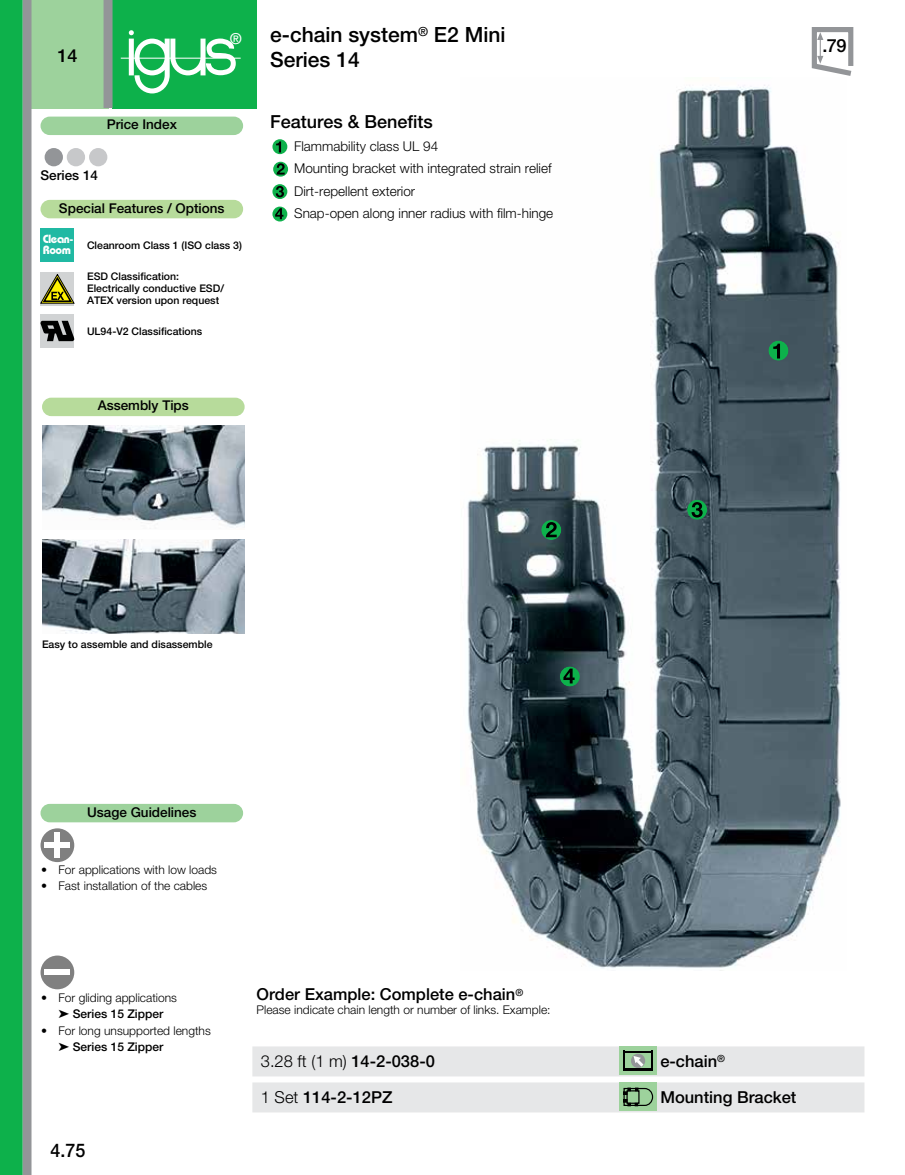
<style>
.page{position:relative;width:905px;height:1175px;background:#fff}
.page>*{position:absolute;margin:0;border:0;box-sizing:border-box;transform-origin:0 0}
.t1{font:500 21px/25.2px "Helvetica Neue LTW1 G";color:#000}
.t2{font:500 18.75px "Helvetica Neue LTW1 G";color:#000;scale:.95 1}
.t3{font:500 18.15px "Helvetica Neue";color:#000}
.t4{font:500 18px "Helvetica Neue LTW1 G";color:#000}
.t5{font:500 16.5px "Helvetica Neue LTW1 G";color:#000}
.t6{font:300 16.5px "Helvetica Neue LTW1 G";color:#000}
.t7{font:500 15.15px "Helvetica Neue";color:#fff}
.t8{font:300 13.5px/22.5px "Helvetica Neue LTW1 G";color:#000}
.t9{font:500 13.5px "Helvetica Neue LTW1 G";color:#000}
.t10{font:300 12px/16.5px "Helvetica Neue LTW1 G";color:#000;text-align:center}
.t11{font:700 11.85px/11.2px "Bauhaus";letter-spacing:-.04em;color:#fff}
.t12{font:500 10.5px/12px "Helvetica Neue LTW1 G";color:#000}
.s1{font-weight:500}
.s2{font-weight:300}
</style>
<div class="page">
<div style="left:252px;top:1046px;width:612px;height:30px;background:#e6e7e8"></div>
<div style="left:252px;top:1082px;width:612px;height:30px;background:#e6e7e8"></div>
<img style="left:467px;top:85px;width:374px;height:884px">
<div style="left:619px;top:1046px;width:38px;height:29px;background:#9dd29c"></div>
<hr style="left:622px;top:1050px;width:2px;height:21px;background:#000">
<hr style="left:624px;top:1068px;width:27px;height:3px;background:#000">
<hr style="left:624px;top:1050px;width:28px;height:2px;background:#000">
<svg style="left:630px;top:1050px;width:22px;height:21px"></svg>
<div style="left:619px;top:1082px;width:38px;height:29px;background:#9dd29c"></div>
<svg style="left:623px;top:1087px;width:30px;height:19px"></svg>
<div style="left:272px;top:139px;width:15px;height:15px;background:#0db14b;border-radius:50%"></div>
<svg style="left:276px;top:141px;width:5px;height:11px"></svg>
<svg style="left:273px;top:162px;width:15px;height:15px"></svg>
<svg style="left:276px;top:163px;width:9px;height:11px"></svg>
<svg style="left:272px;top:184px;width:15px;height:15px"></svg>
<svg style="left:276px;top:186px;width:8px;height:11px"></svg>
<svg style="left:272px;top:207px;width:15px;height:14px"></svg>
<svg style="left:275px;top:208px;width:8px;height:11px"></svg>
<img style="left:42px;top:425px;width:202px;height:103px">
<div style="left:27px;top:0;width:81px;height:108px;background:#9dd29c"></div>
<div style="left:112px;top:0;width:144px;height:108px;background:#0db14b"></div>
<svg style="left:121px;top:30px;width:120px;height:63px"></svg>
<div style="left:22px;top:0;width:10px;height:1174px;background:#939598"></div>
<div style="left:0;top:0;width:23px;height:1174px;background:#0db14b"></div>
<div style="left:103px;top:0;width:9px;height:108px;background:#939598"></div>
<div style="left:67px;top:148px;width:18px;height:18px;background:#c7c8ca;border-radius:50%"></div>
<div style="left:89px;top:148px;width:18px;height:18px;background:#c7c8ca;border-radius:50%"></div>
<div style="left:45px;top:148px;width:18px;height:18px;background:#939598;border-radius:50%"></div>
<div style="left:41px;top:117px;width:202px;height:18px;background:#9dd29c;border-radius:9px"></div>
<div style="left:41px;top:804px;width:202px;height:18px;background:#9dd29c;border-radius:9px"></div>
<svg style="left:40px;top:828px;width:34px;height:34px"></svg>
<div style="left:45px;top:842px;width:25px;height:6px;background:#fff"></div>
<div style="left:54px;top:832px;width:6px;height:25px;background:#fff"></div>
<div style="left:40px;top:955px;width:34px;height:34px;background:#808080;border-radius:50%"></div>
<div style="left:45px;top:969px;width:25px;height:6px;background:#fff"></div>
<img style="left:42px;top:539px;width:202px;height:94px">
<svg style="left:811px;top:27px;width:43px;height:49px"></svg>
<div style="left:41px;top:200px;width:202px;height:18px;background:#b7db9b;border-radius:9px"></div>
<div style="left:42px;top:398px;width:203px;height:18px;background:#b7db9b;border-radius:9px"></div>
<div style="left:40px;top:228px;width:34px;height:34px;background:#20b9a3"></div>
<svg style="left:40px;top:272px;width:34px;height:33px"></svg>
<svg style="left:40px;top:274px;width:34px;height:29px"></svg>
<div style="left:40px;top:314px;width:34px;height:34px;background:#d1d3d4"></div>
<svg style="left:40px;top:321px;width:34px;height:20px"></svg>
<div style="left:768px;top:340px;width:20px;height:21px;background:#0db14b;border-radius:50%"></div>
<svg style="left:773px;top:344px;width:7px;height:14px"></svg>
<svg style="left:541px;top:520px;width:20px;height:20px"></svg>
<svg style="left:546px;top:522px;width:10px;height:15px"></svg>
<svg style="left:687px;top:500px;width:20px;height:20px"></svg>
<svg style="left:691px;top:502px;width:11px;height:15px"></svg>
<svg style="left:560px;top:666px;width:20px;height:20px"></svg>
<svg style="left:563px;top:668px;width:11px;height:15px"></svg>
<h3 class="t4" style="left:57px;top:45px;width:22px">14</h3>
<p class="t9" style="left:107px;top:116px;width:72px">Price Index</p>
<p class="t9" style="left:40px;top:167px;width:59px">Series 14</p>
<p class="t7" style="left:230px;top:30px;width:14px">®</p>
<p class="t9" style="left:59px;top:200px;width:167px">Special Features / Options</p>
<p class="t11" style="left:43px;top:233px;width:32px">Clean-<br>Room</p>
<p class="t12" style="left:87px;top:240px;width:156px">Cleanroom Class 1 (ISO class 3)</p>
<p class="t12" style="left:87px;top:271px;width:138px">ESD Classification:<br>Electrically conductive ESD/<br>ATEX version upon request</p>
<p class="t12" style="left:87px;top:325px;width:117px">UL94-V2 Classifications</p>
<p class="t9" style="left:98px;top:397px;width:93px">Assembly Tips</p>
<h1 class="t1" style="left:270px;top:22px;width:237px">e-chain system<sup>®</sup> E2 Mini<br>Series 14</h1>
<h3 class="t4" style="left:270px;top:111px;width:164px">Features &amp; Benefits</h3>
<p class="t8" style="left:294px;top:135px;width:261px">Flammability class UL 94<br>Mounting bracket with integrated strain relief Dirt-repellent exterior<br>Snap-open along inner radius with film-hinge</p>
<h3 class="t3" style="left:822px;top:35px;width:26px">.79</h3>
<p class="t12" style="left:42px;top:638px;width:172px">Easy to assemble and disassemble</p>
<p class="t9" style="left:87px;top:803px;width:111px">Usage Guidelines</p>
<p class="t10" style="left:41px;top:861px;width:177px">• For applications with low loads</p>
<p class="t10" style="left:41px;top:878px;width:167px">• Fast installation of the cables</p>
<p class="t10" style="left:41px;top:989px;width:137px">• For gliding applications ➤ <span class="s1">Series 15 Zipper</span></p>
<p class="t10" style="left:58px;top:1022px;width:154px;text-align:left;text-indent:-17px">• For long unsupported lengths ➤ <span class="s1">Series 15 Zipper</span></p>
<h2 class="t2" style="left:50px;top:1139px;width:38px">4.75</h2>
<h3 class="t5" style="left:256px;top:984px;width:268px">Order Example: Complete e-chain<sup>®</sup></h3>
<p class="t10" style="left:256px;top:1001px;width:295px">Please indicate chain length or number of links. Example:</p>
<h3 class="t6" style="left:261px;top:1050px;width:175px">3.28 ft (1 m) <span class="s1">14-2-038-0</span></h3>
<h3 class="t5" style="left:660px;top:1051px;width:66px">e-chain<sup>®</sup></h3>
<h3 class="t5" style="left:261px;top:1087px;width:133px"><span class="s2">1 Set</span> 114-2-12PZ</h3>
<h3 class="t5" style="left:660px;top:1087px;width:138px">Mounting Bracket</h3>
</div>
